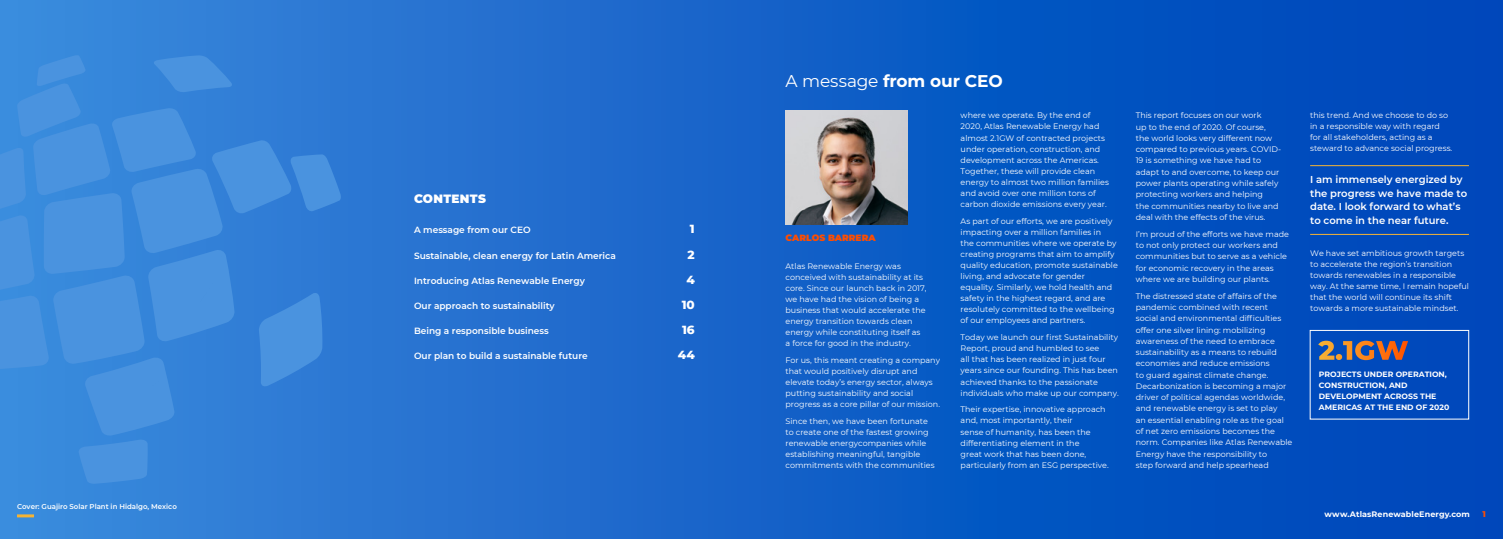
<style>
.page{position:relative;width:1503px;height:539px;background:#fff}
.page>*{position:absolute;margin:0;border:0;box-sizing:border-box;transform-origin:0 0}
.Headline__White{font:700 17px "Montserrat";letter-spacing:-.01em;color:#fff}
.Body_Copy__Black{font:800 12px "Montserrat";color:#fff}
.Body_Copy__Black-2{font:900 12px "Montserrat";letter-spacing:.02em;color:#fff}
.Body_Copy__Black-3{font:600 10px/13.5px "Montserrat";color:#fff}
.Body_Copy__Black-4{font:600 9px "Montserrat";color:#fff}
.Body_Copy__Black-5{font:900 9px "Montserrat";color:#ff4d00}
.Page_Footer{font:800 8.5px "Montserrat";color:#ff4d00}
.Body_Copy__Black-6{font:8px/11.3px "Montserrat";color:#fff}
.Page_Footer-2{font:700 8px "Montserrat";letter-spacing:.01em;color:#fff}
.Body_Copy__Black-7{font:700 7.8px/11px "Montserrat";color:#fff}
.Body_Copy__Black-8{font:600 7px "Montserrat";color:#fff}
.s1{font-weight:400}
</style>
<div class="page">
<div style="left:0;top:0;width:1502px;height:539px;background:linear-gradient(to right,#3a89dc,#0041b7)"></div>
<svg style="left:0;top:55px;width:341px;height:429px;background:#3c88da"></svg>
<hr style="left:17px;top:514px;width:17px;height:3px;background:#f5b335">
<div style="left:1309px;top:330px;width:159px;height:89px;border:1px solid #fff"></div>
<img style="left:785px;top:111px;width:122px;height:113px">
<hr style="left:1310px;top:165px;width:158px;height:1px;background:#f5b335">
<hr style="left:1310px;top:234px;width:158px;height:1px;background:#f5b335">
<svg style="left:1318px;top:340px;width:90px;height:20px;background:#7c666b"></svg>
<p class="Body_Copy__Black-8" style="left:17px;top:501px;width:161px">Cover: Guajiro Solar Plant in Hidalgo, Mexico</p>
<p class="Body_Copy__Black-2" style="left:414px;top:189px;width:73px">CONTENTS</p>
<p class="Body_Copy__Black-4" style="left:414px;top:224px;width:118px">A message from our CEO</p>
<p class="Body_Copy__Black" style="left:690px;top:220px;width:6px">1</p>
<p class="Body_Copy__Black-4" style="left:414px;top:249px;width:203px">Sustainable, clean energy for Latin America</p>
<p class="Body_Copy__Black" style="left:687px;top:245px;width:9px">2</p>
<p class="Body_Copy__Black-4" style="left:414px;top:274px;width:172px">Introducing Atlas Renewable Energy</p>
<p class="Body_Copy__Black" style="left:686px;top:271px;width:10px">4</p>
<p class="Body_Copy__Black-4" style="left:414px;top:299px;width:142px">Our approach to sustainability</p>
<p class="Body_Copy__Black" style="left:681px;top:296px;width:15px">10</p>
<p class="Body_Copy__Black-4" style="left:414px;top:324px;width:136px">Being a responsible business</p>
<p class="Body_Copy__Black" style="left:682px;top:321px;width:14px">16</p>
<p class="Body_Copy__Black-4" style="left:414px;top:350px;width:175px">Our plan to build a sustainable future</p>
<p class="Body_Copy__Black" style="left:678px;top:346px;width:18px">44</p>
<p class="Headline__White" style="left:785px;top:69px;width:219px"><span class="s1">A message</span> from our CEO</p>
<p class="Body_Copy__Black-5" style="left:785px;top:231px;width:92px">CARLOS BARRERA</p>
<p class="Body_Copy__Black-6" style="left:785px;top:260px;width:143px;line-height:11px">Atlas Renewable Energy was conceived with sustainability at its core. Since our launch back in 2017, we have had the vision of being a business that would accelerate the energy transition towards clean energy while constituting itself as a force for good in the industry.</p>
<p class="Body_Copy__Black-6" style="left:785px;top:354px;width:156px;line-height:11px">For us, this meant creating a company that would positively disrupt and elevate today’s energy sector, always putting sustainability and social progress as a core pillar of our mission.</p>
<p class="Body_Copy__Black-6" style="left:785px;top:415px;width:151px;line-height:11px">Since then, we have been fortunate to create one of the fastest growing renewable energycompanies while establishing meaningful, tangible commitments with the communities</p>
<p class="Body_Copy__Black-6" style="left:960px;top:110px;width:150px">where we operate. By the end of 2020, Atlas Renewable Energy had almost 2.1GW of contracted projects under operation, construction, and development across the Americas.<br>Together, these will provide clean energy to almost two million families and avoid over one million tons of carbon dioxide emissions every year.</p>
<p class="Body_Copy__Black-6" style="left:960px;top:215px;width:159px">As part of our efforts, we are positively impacting over a million families in<br>the communities where we operate by creating programs that aim to amplify quality education, promote sustainable living, and advocate for gender equality. Similarly, we hold health and safety in the highest regard, and are resolutely committed to the wellbeing of our employees and partners.</p>
<p class="Body_Copy__Black-6" style="left:960px;top:331px;width:160px">Today we launch our first Sustainability Report, proud and humbled to see<br>all that has been realized in just four years since our founding. This has been achieved thanks to the passionate individuals who make up our company.</p>
<p class="Body_Copy__Black-6" style="left:960px;top:403px;width:150px">Their expertise, innovative approach and, most importantly, their<br>sense of humanity, has been the differentiating element in the<br>great work that has been done, particularly from an ESG perspective.</p>
<p class="Body_Copy__Black-6" style="left:1135px;top:110px;width:147px">This report focuses on our work<br>up to the end of 2020. Of course, the world looks very different now compared to previous years. COVID-<br>19 is something we have had to adapt to and overcome, to keep our power plants operating while safely protecting workers and helping<br>the communities nearby to live and deal with the effects of the virus.</p>
<p class="Body_Copy__Black-6" style="left:1135px;top:228px;width:155px">I’m proud of the efforts we have made to not only protect our workers and communities but to serve as a vehicle for economic recovery in the areas where we are building our plants.</p>
<p class="Body_Copy__Black-6" style="left:1135px;top:290px;width:158px">The distressed state of affairs of the pandemic combined with recent social and environmental difficulties offer one silver lining: mobilizing awareness of the need to embrace sustainability as a means to rebuild economies and reduce emissions<br>to guard against climate change.<br>Decarbonization is becoming a major driver of political agendas worldwide, and renewable energy is set to play<br>an essential enabling role as the goal of net zero emissions becomes the norm. Companies like Atlas Renewable Energy have the responsibility to<br>step forward and help spearhead</p>
<p class="Body_Copy__Black-6" style="left:1310px;top:110px;width:144px;line-height:11px">this trend. And we choose to do so in a responsible way with regard for all stakeholders, acting as a steward to advance social progress.</p>
<p class="Body_Copy__Black-3" style="left:1310px;top:172px;width:158px">I am immensely energized by the progress we have made to date. I look forward to what’s to come in the near future.</p>
<p class="Body_Copy__Black-6" style="left:1310px;top:247px;width:160px;line-height:11px">We have set ambitious growth targets to accelerate the region’s transition towards renewables in a responsible way. At the same time, I remain hopeful that the world will continue its shift towards a more sustainable mindset.</p>
<p class="Body_Copy__Black-7" style="left:1318px;top:368px;width:132px">PROJECTS UNDER OPERATION,<br>CONSTRUCTION, AND<br>DEVELOPMENT ACROSS THE<br>AMERICAS AT THE END OF 2020</p>
<p class="Page_Footer-2" style="left:1324px;top:508px;width:147px">www.AtlasRenewableEnergy.com</p>
<p class="Page_Footer" style="left:1482px;top:507px;width:5px">1</p>
</div>
